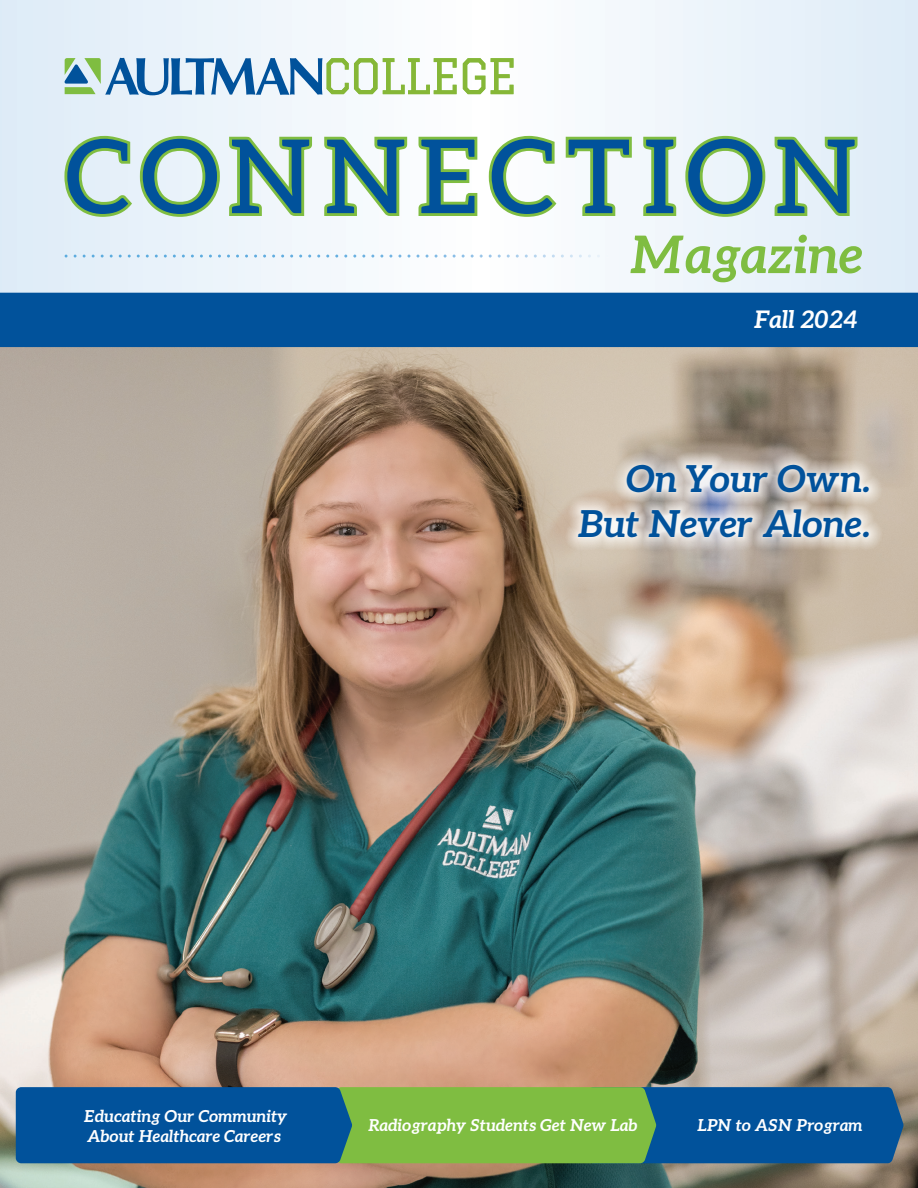
<style>
.page{position:relative;width:918px;height:1188px;background:#fff}
.page>*{position:absolute;margin:0;border:0;box-sizing:border-box;transform-origin:0 0}
.t1{font:italic 700 51.9px "Aleo";color:#7fbd41}
.t2{font:italic 700 37.2px/44.5px "Aleo";color:#01529b;text-align:right}
.t3{font:italic 700 24.15px "Aleo";color:#fff}
.t4{font:italic 700 16.5px/19.8px "Aleo";color:#fff}
</style>
<div class="page">
<svg style="left:481px;top:0;width:437px;height:293px"></svg>
<svg style="left:0;top:0;width:481px;height:293px"></svg>
<img style="left:0;top:347px;width:918px;height:841px">
<svg style="left:16px;top:1087px;width:888px;height:76px;background:#2d777c"></svg>
<svg style="left:65px;top:58px;width:392px;height:37px"></svg>
<svg style="left:463px;top:58px;width:22px;height:36px"></svg>
<svg style="left:491px;top:58px;width:22px;height:36px"></svg>
<svg style="left:63px;top:134px;width:796px;height:84px"></svg>
<div style="left:0;top:293px;width:918px;height:54px;background:#01529b"></div>
<img style="left:565px;top:451px;width:317px;height:100px">
<img style="left:481px;top:255px;width:119px;height:3px">
<img style="left:254px;top:255px;width:220px;height:3px">
<h1 class="t1" style="left:629px;top:224px;width:235px">Magazine</h1>
<h3 class="t3" style="left:754px;top:306px;width:105px">Fall 2024</h3>
<h2 class="t2" style="left:578px;top:456px;width:294px">On Your Own.<br>But Never Alone.</h2>
<p class="t4" style="left:84px;top:1106px;width:205px">Educating Our Community<br>About Healthcare Careers</p>
<p class="t4" style="left:368px;top:1115px;width:271px">Radiography Students Get New Lab</p>
<p class="t4" style="left:697px;top:1115px;width:167px">LPN to ASN Program</p>
</div>
